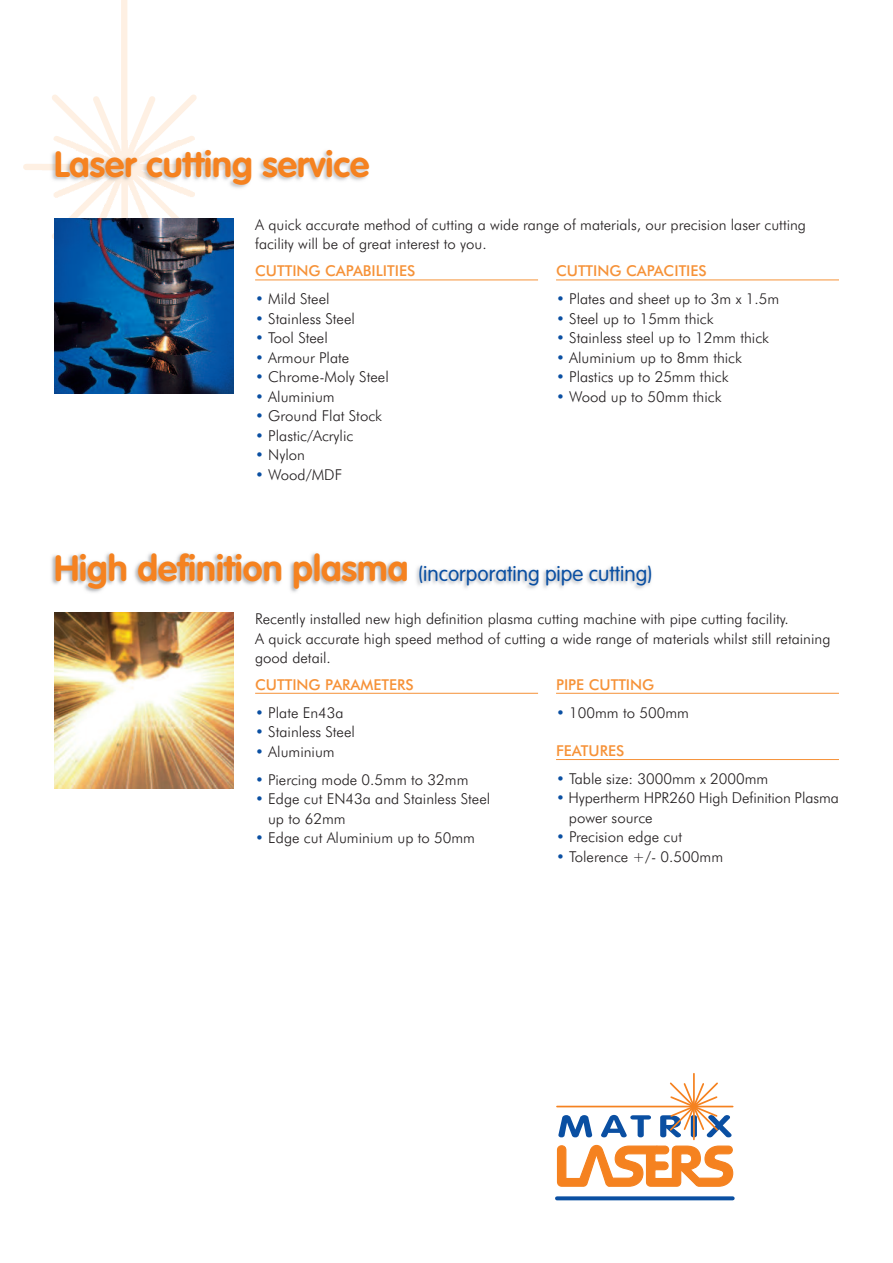
<style>
.page{position:relative;width:893px;height:1263px;background:#fff}
.page>*{position:absolute;margin:0;border:0;box-sizing:border-box;transform-origin:0 0}
.t1{font:700 36px "VAG Rounded";color:#f58220}
.t2{font:300 21px "VAG Rounded";color:#0a4fa2}
.t3{font:300 15px/19.5px "Futura BT";color:#231f20}
.t4{font:500 15px "Futura BT";color:#f69238}
.s1{color:#0a4fa2}
.s2{font-weight:700;font-size:36px;color:#f58220}
</style>
<div class="page">
<div style="left:121px;top:0;width:6px;height:167px;background:#fef0e3"></div>
<div style="left:26px;top:164px;width:98px;height:6px;background:#fef0e3"></div>
<svg style="left:52px;top:89px;width:145px;height:150px"></svg>
<img style="left:49px;top:140px;width:319px;height:86px">
<svg style="left:556px;top:1144px;width:178px;height:43px"></svg>
<svg style="left:558px;top:1115px;width:34px;height:22px"></svg>
<svg style="left:601px;top:1115px;width:50px;height:22px"></svg>
<hr style="left:693px;top:1074px;width:2px;height:32px;background:#f58220">
<svg style="left:660px;top:1081px;width:71px;height:56px"></svg>
<hr style="left:557px;top:1106px;width:137px;height:1px;background:#f58220">
<hr style="left:693px;top:1106px;width:2px;height:33px;background:#f58220">
<hr style="left:694px;top:1106px;width:39px;height:1px;background:#f58220">
<svg style="left:557px;top:1196px;width:176px;height:4px"></svg>
<hr style="left:255px;top:280px;width:283px;height:1px;background:#f69238">
<hr style="left:556px;top:280px;width:283px;height:1px;background:#f69238">
<img style="left:54px;top:218px;width:180px;height:176px">
<img style="left:54px;top:612px;width:180px;height:176px">
<hr style="left:255px;top:693px;width:283px;height:1px;background:#f69238">
<hr style="left:556px;top:693px;width:283px;height:1px;background:#f69238">
<hr style="left:556px;top:759px;width:283px;height:1px;background:#f69238">
<img style="left:51px;top:553px;width:600px;height:40px">
<h1 class="t1" style="left:54px;top:149px;width:317px">Laser cutting service</h1>
<p class="t3" style="left:255px;top:216px;width:552px">A quick accurate method of cutting a wide range of materials, our precision laser cutting facility will be of great interest to you.</p>
<p class="t4" style="left:255px;top:265px;width:162px">CUTTING CAPABILITIES</p>
<p class="t3" style="left:255px;top:290px;width:76px"><span class="s1">•</span> Mild Steel</p>
<p class="t3" style="left:255px;top:310px;width:101px"><span class="s1">•</span> Stainless Steel</p>
<p class="t3" style="left:255px;top:329px;width:74px"><span class="s1">•</span> Tool Steel</p>
<p class="t3" style="left:255px;top:349px;width:96px"><span class="s1">•</span> Armour Plate</p>
<p class="t3" style="left:255px;top:368px;width:135px"><span class="s1">•</span> Chrome-Moly Steel</p>
<p class="t3" style="left:255px;top:388px;width:81px"><span class="s1">•</span> Aluminium</p>
<p class="t3" style="left:255px;top:407px;width:128px"><span class="s1">•</span> Ground Flat Stock</p>
<p class="t3" style="left:255px;top:427px;width:100px"><span class="s1">•</span> Plastic/Acrylic</p>
<p class="t3" style="left:255px;top:446px;width:51px"><span class="s1">•</span> Nylon</p>
<p class="t3" style="left:255px;top:466px;width:89px"><span class="s1">•</span> Wood/MDF</p>
<p class="t4" style="left:556px;top:265px;width:152px">CUTTING CAPACITIES</p>
<p class="t3" style="left:556px;top:290px;width:225px"><span class="s1">•</span> Plates and sheet up to 3m x 1.5m</p>
<p class="t3" style="left:556px;top:310px;width:159px"><span class="s1">•</span> Steel up to 15mm thick</p>
<p class="t3" style="left:556px;top:329px;width:214px"><span class="s1">•</span> Stainless steel up to 12mm thick</p>
<p class="t3" style="left:556px;top:349px;width:187px"><span class="s1">•</span> Aluminium up to 8mm thick</p>
<p class="t3" style="left:556px;top:368px;width:174px"><span class="s1">•</span> Plastics up to 25mm thick</p>
<p class="t3" style="left:556px;top:388px;width:167px"><span class="s1">•</span> Wood up to 50mm thick</p>
<h2 class="t2" style="left:54px;top:564px;width:600px"><span class="s2">High definition plasma</span> (incorporating pipe cutting)</h2>
<p class="t3" style="left:255px;top:610px;width:577px">Recently installed new high definition plasma cutting machine with pipe cutting facility.<br>A quick accurate high speed method of cutting a wide range of materials whilst still retaining good detail.</p>
<p class="t4" style="left:255px;top:678px;width:160px">CUTTING PARAMETERS</p>
<p class="t3" style="left:255px;top:704px;width:90px"><span class="s1">•</span> Plate En43a</p>
<p class="t3" style="left:255px;top:723px;width:101px"><span class="s1">•</span> Stainless Steel</p>
<p class="t3" style="left:255px;top:743px;width:81px"><span class="s1">•</span> Aluminium</p>
<p class="t3" style="left:255px;top:771px;width:215px"><span class="s1">•</span> Piercing mode 0.5mm to 32mm</p>
<p class="t3" style="left:268px;top:790px;width:224px;text-indent:-13px"><span class="s1">•</span> Edge cut EN43a and Stainless Steel up to 62mm</p>
<p class="t3" style="left:255px;top:829px;width:222px"><span class="s1">•</span> Edge cut Aluminium up to 50mm</p>
<p class="t4" style="left:556px;top:678px;width:100px">PIPE CUTTING</p>
<p class="t3" style="left:556px;top:704px;width:135px"><span class="s1">•</span> 100mm to 500mm</p>
<p class="t4" style="left:556px;top:744px;width:70px">FEATURES</p>
<p class="t3" style="left:556px;top:770px;width:214px"><span class="s1">•</span> Table size: 3000mm x 2000mm</p>
<p class="t3" style="left:569px;top:790px;width:271px;text-indent:-13px"><span class="s1">•</span> Hypertherm HPR260 High Definition Plasma power source</p>
<p class="t3" style="left:556px;top:829px;width:127px"><span class="s1">•</span> Precision edge cut</p>
<p class="t3" style="left:556px;top:848px;width:169px"><span class="s1">•</span> Tolerence +/- 0.500mm</p>
</div>
